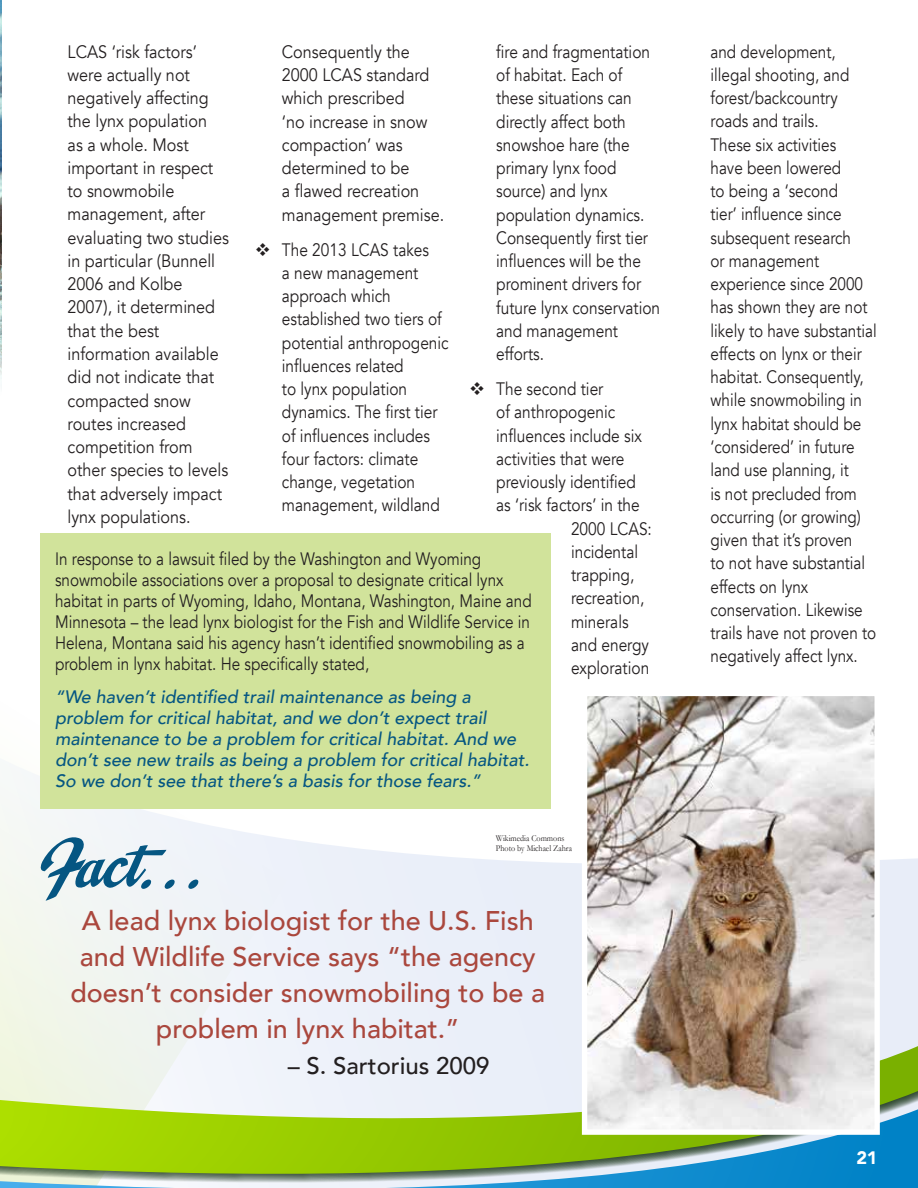
<style>
.page{position:relative;width:918px;height:1188px;background:#fff}
.page>*{position:absolute;margin:0;border:0;box-sizing:border-box;transform-origin:0 0}
.t1{font:72px "CC Spills";color:#055682}
.t2{font:500 27px/36px "Avenir";color:#aa473d;text-align:center}
.t3{font:500 24px "Avenir";color:#231f20}
.t4{font:18px/23.2px "Avenir";color:#231f20;scale:.85 1}
.t5{font:18px/23.2px "Avenir";color:#231f20;scale:.86 1}
.t6{font:18px/23.2px "Avenir";color:#231f20;scale:.9 1}
.t7{font:italic 500 18px/21px "Avenir";color:#055682}
.t8{font:900 18px "Avenir";color:#fff}
.t9{font:9px/10.8px "Garamond";color:#231f20;scale:.9 1}
</style>
<div class="page">
<svg style="left:0;top:696px;width:918px;height:337px;fill:#eff3f9"></svg>
<svg style="left:0;top:1033px;width:918px;height:13px;fill:#eef2f9"></svg>
<svg style="left:0;top:1046px;width:918px;height:127px;background:#b1d485"></svg>
<svg style="left:0;top:1173px;width:918px;height:15px;background:#70aec9"></svg>
<img style="left:588px;top:697px;width:286px;height:432px">
<div style="left:582px;top:691px;width:298px;height:444px;border:5px solid #fff"></div>
<img style="left:0;top:0;width:2px;height:379px">
<div style="left:41px;top:534px;width:510px;height:275px;background:#d1e39b"></div>
<p class="t5" style="left:496px;top:40px;width:192px">fire and fragmentation of habitat. Each of these situations can directly affect both snowshoe hare (the primary lynx food source) and lynx population dynamics.<br>Consequently first tier influences will be the prominent drivers for future lynx conservation and management efforts.</p>
<p class="t5" style="left:469px;top:378px;width:158px">❖ The second tier</p>
<p class="t5" style="left:496px;top:401px;width:140px">of anthropogenic</p>
<p class="t5" style="left:496px;top:424px;width:171px">influences include six</p>
<p class="t5" style="left:496px;top:447px;width:151px">activities that were</p>
<p class="t5" style="left:496px;top:471px;width:164px">previously identified</p>
<p class="t5" style="left:496px;top:494px;width:168px">as ‘risk factors’ in the</p>
<p class="t5" style="left:571px;top:517px;width:96px">2000 LCAS:</p>
<p class="t5" style="left:571px;top:540px;width:79px">incidental</p>
<p class="t5" style="left:571px;top:564px;width:75px">trapping,</p>
<p class="t5" style="left:571px;top:587px;width:87px">recreation,</p>
<p class="t5" style="left:571px;top:610px;width:68px">minerals</p>
<p class="t5" style="left:571px;top:633px;width:92px">and energy</p>
<p class="t5" style="left:571px;top:657px;width:92px">exploration</p>
<p class="t6" style="left:68px;top:40px;width:181px">LCAS ‘risk factors’ were actually not negatively affecting the lynx population<br>as a whole. Most important in respect to snowmobile management, after evaluating two studies in particular (Bunnell<br>2006 and Kolbe<br>2007), it determined that the best information available did not indicate that compacted snow routes increased competition from other species to levels that adversely impact lynx populations.</p>
<p class="t6" style="left:282px;top:40px;width:182px">Consequently the<br>2000 LCAS standard which prescribed<br>‘no increase in snow compaction’ was determined to be<br>a flawed recreation management premise.</p>
<p class="t5" style="left:282px;top:238px;width:195px;text-indent:-27px">❖ The 2013 LCAS takes<br>a new management approach which established two tiers of potential anthropogenic influences related<br>to lynx population dynamics. The first tier of influences includes four factors: climate change, vegetation management, wildland</p>
<p class="t4" style="left:55px;top:549px;width:562px;line-height:21px">In response to a lawsuit filed by the Washington and Wyoming snowmobile associations over a proposal to designate critical lynx habitat in parts of Wyoming, Idaho, Montana, Washington, Maine and Minnesota – the lead lynx biologist for the Fish and Wildlife Service in Helena, Montana said his agency hasn’t identified snowmobiling as a problem in lynx habitat. He specifically stated,</p>
<p class="t7" style="left:55px;top:687px;width:476px">“We haven’t identified trail maintenance as being a problem for critical habitat, and we don’t expect trail maintenance to be a problem for critical habitat. And we don’t see new trails as being a problem for critical habitat.<br>So we don’t see that there’s a basis for those fears.”</p>
<p class="t9" style="left:496px;top:832px;width:86px">Wikimedia Commons<br>Photo by Michael Zahra</p>
<h1 class="t1" style="left:41px;top:833px;width:168px">Fact…</h1>
<h2 class="t2" style="left:70px;top:901px;width:476px">A lead lynx biologist for the U.S. Fish and Wildlife Service says “the agency doesn’t consider snowmobiling to be a problem in lynx habitat.”</h2>
<h3 class="t3" style="left:288px;top:1045px;width:203px">– S. Sartorius 2009</h3>
<p class="t4" style="left:711px;top:40px;width:197px">and development, illegal shooting, and forest/backcountry roads and trails.<br>These six activities<br>have been lowered<br>to being a ‘second<br>tier’ influence since subsequent research<br>or management experience since 2000 has shown they are not likely to have substantial effects on lynx or their habitat. Consequently, while snowmobiling in lynx habitat should be ‘considered’ in future land use planning, it<br>is not precluded from occurring (or growing) given that it’s proven<br>to not have substantial effects on lynx conservation. Likewise trails have not proven to negatively affect lynx.</p>
<p class="t8" style="left:856px;top:1142px;width:23px">21</p>
</div>
